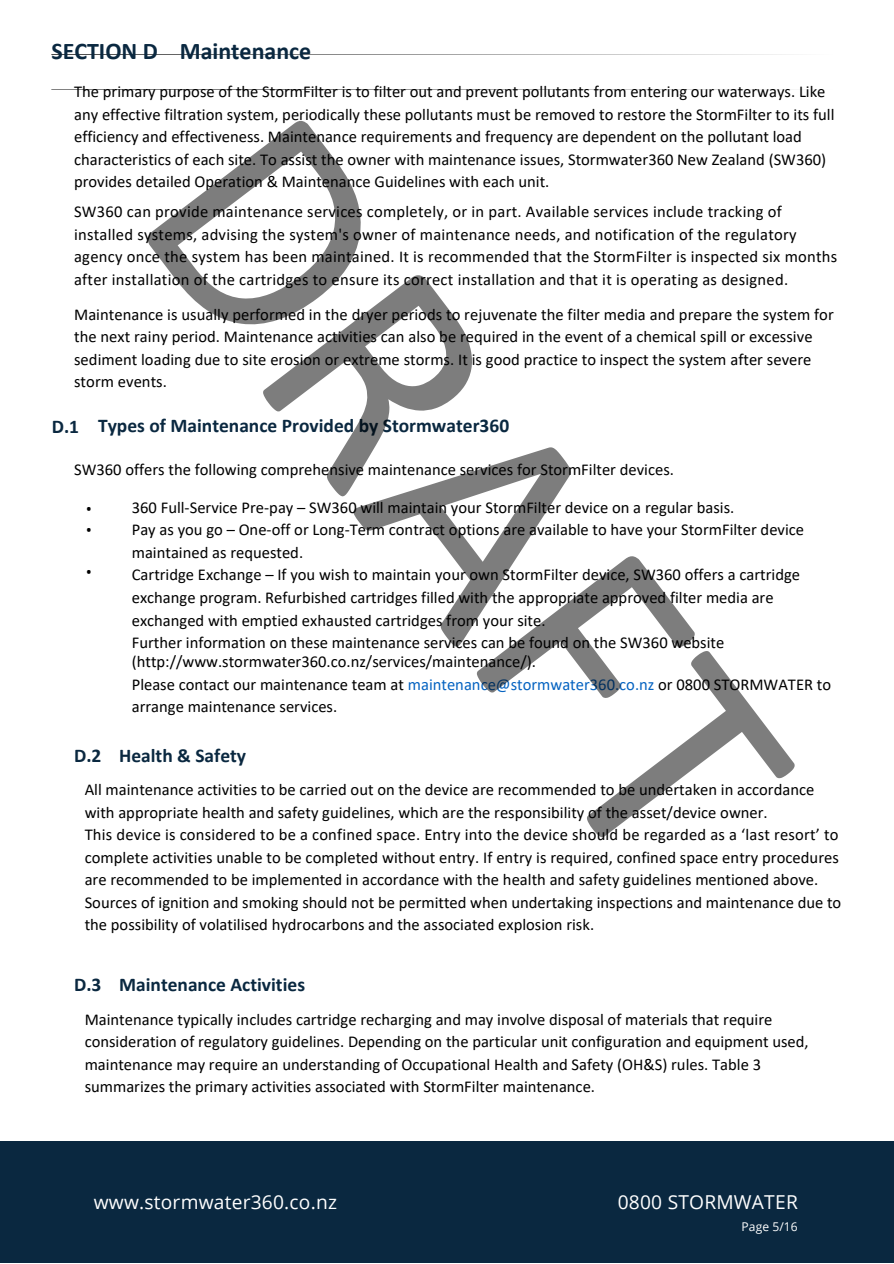
<style>
.page{position:relative;width:894px;height:1264px;background:#fff}
.page>*{position:absolute;margin:0;border:0;box-sizing:border-box;transform-origin:0 0}
.t1{font:315.15px "Calibri";color:#000}
.t2{font:700 24px "Calibri";color:#0a2840}
.t3{font:700 19.5px "Calibri";color:#0a2840}
.t4{font:19.2px "Open Sans";letter-spacing:.01em;color:#fff}
.t5{font:16.5px/22.5px "Calibri";color:#000}
.t6{font:16.5px "Open Sans";color:#000}
.t7{font:12px "Open Sans";letter-spacing:.005em;color:#fff}
.s1{color:#0563c1}
</style>
<div class="page">
<svg style="left:51px;top:54px;width:739px;height:1px"></svg>
<svg style="left:51px;top:89px;width:739px;height:1px"></svg>
<div style="left:0;top:1141px;width:893px;height:122px;background:#0a2840"></div>
<h6 class="t2" style="left:51px;top:41px;width:261px">SECTION D Maintenance</h6>
<p class="t5" style="left:74px;top:82px;width:761px">The primary purpose of the StormFilter is to filter out and prevent pollutants from entering our waterways. Like any effective filtration system, periodically these pollutants must be removed to restore the StormFilter to its full efficiency and effectiveness. Maintenance requirements and frequency are dependent on the pollutant load characteristics of each site. To assist the owner with maintenance issues, Stormwater360 New Zealand (SW360) provides detailed Operation &amp; Maintenance Guidelines with each unit.</p>
<h6 class="t5" style="left:74px;top:202px;width:764px">SW360 can provide maintenance services completely, or in part. Available services include tracking of installed systems, advising the system's owner of maintenance needs, and notification of the regulatory agency once the system has been maintained. It is recommended that the StormFilter is inspected six months after installation of the cartridges to ensure its correct installation and that it is operating as designed.</h6>
<h6 class="t5" style="left:74px;top:304px;width:761px">Maintenance is usually performed in the dryer periods to rejuvenate the filter media and prepare the system for the next rainy period. Maintenance activities can also be required in the event of a chemical spill or excessive sediment loading due to site erosion or extreme storms. It is good practice to inspect the system after severe storm events.</h6>
<h1 class="t1" style="left:318px;top:73px;width:846px;rotate:53deg">DRAFT</h1>
<h4 class="t3" style="left:52px;top:418px;width:29px">D.1</h4>
<h4 class="t3" style="left:98px;top:417px;width:412px">Types of Maintenance Provided by Stormwater360</h4>
<h6 class="t5" style="left:74px;top:460px;width:601px">SW360 offers the following comprehensive maintenance services for StormFilter devices.</h6>
<h3 class="t6" style="left:86px;top:497px;width:8px">•</h3>
<h4 class="t6" style="left:86px;top:519px;width:8px">•</h4>
<h6 class="t6" style="left:86px;top:560px;width:8px">•</h6>
<p class="t5" style="left:132px;top:497px;width:673px">360 Full-Service Pre-pay – SW360 will maintain your StormFilter device on a regular basis.<br>Pay as you go – One-off or Long-Term contract options are available to have your StormFilter device maintained as requested.<br>Cartridge Exchange – If you wish to maintain your own StormFilter device, SW360 offers a cartridge exchange program. Refurbished cartridges filled with the appropriate approved filter media are exchanged with emptied exhausted cartridges from your site.</p>
<p class="t5" style="left:132px;top:632px;width:594px">Further information on these maintenance services can be found on the SW360 website</p>
<p class="t5" style="left:132px;top:651px;width:700px">(http://www.stormwater360.co.nz/services/maintenance/).<br>Please contact our maintenance team at <span class="s1">maintenance@stormwater360.co.nz</span> or 0800 STORMWATER to arrange maintenance services.</p>
<h6 class="t3" style="left:74px;top:747px;width:173px">D.2 Health &amp; Safety</h6>
<h1 class="t5" style="left:85px;top:779px;width:758px">All maintenance activities to be carried out on the device are recommended to be undertaken in accordance with appropriate health and safety guidelines, which are the responsibility of the asset/device owner.<br>This device is considered to be a confined space. Entry into the device should be regarded as a ‘last resort’ to complete activities unable to be completed without entry. If entry is required, confined space entry procedures are recommended to be implemented in accordance with the health and safety guidelines mentioned above.<br>Sources of ignition and smoking should not be permitted when undertaking inspections and maintenance due to the possibility of volatilised hydrocarbons and the associated explosion risk.</h1>
<h6 class="t3" style="left:74px;top:976px;width:232px">D.3 Maintenance Activities</h6>
<h2 class="t5" style="left:85px;top:1009px;width:725px">Maintenance typically includes cartridge recharging and may involve disposal of materials that require consideration of regulatory guidelines. Depending on the particular unit configuration and equipment used, maintenance may require an understanding of Occupational Health and Safety (OH&amp;S) rules. Table 3 summarizes the primary activities associated with StormFilter maintenance.</h2>
<h6 class="t4" style="left:94px;top:1188px;width:245px">www.stormwater360.co.nz</h6>
<h6 class="t4" style="left:617px;top:1188px;width:181px">0800 STORMWATER</h6>
<h6 class="t7" style="left:741px;top:1217px;width:58px">Page 5/16</h6>
</div>
